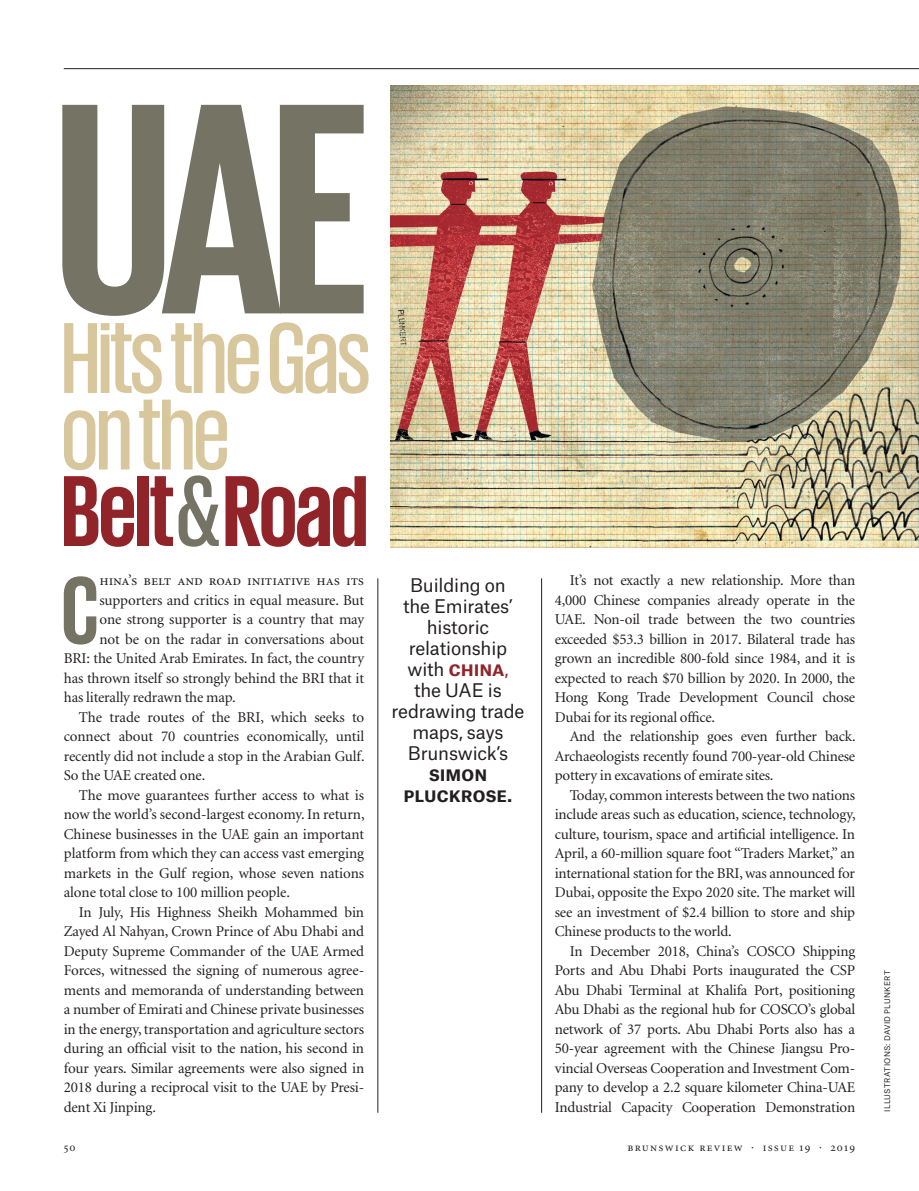
<style>
.page{position:relative;width:919px;height:1191px;background:#fff}
.page>*{position:absolute;margin:0;border:0;box-sizing:border-box;transform-origin:0 0}
.t1{font:700 307.5px "Giorgio Sans";color:#757363}
.t2{font:500 102.9px/76.5px "Giorgio Sans";letter-spacing:-.02em;color:#d8c79c}
.BR_Minion_Body_first{font:700 98.25px "Giorgio Sans";color:#757363}
.BR_Atlas_Grotesk_Pul{font:18px/21px "Atlas Grotesk";letter-spacing:-.01em;color:#231f20;text-align:center}
.BR_Minion_BodyText_J{font:15px/19.5px "Minion";letter-spacing:-.015em;color:#231f20;text-align:justify}
.BR_Minion_Body_first-2{font:15px "Minion";letter-spacing:-.01em;color:#231f20}
.BR_Minion_Body_first-3{font:15px "Minion Regular SC";letter-spacing:-.01em;color:#231f20}
.t3{font:12px "Minion Regular SC";letter-spacing:.105em;color:#231f20}
.BR_Atlas_Grotesk_GUT{font:7.5px "Atlas Grotesk";letter-spacing:.04em;color:#231f20}
.s1{font-weight:700;color:#912429}
.s2{color:#757363}
.s3{color:#912429}
.s4{font-weight:700}
</style>
<div class="page">
<hr style="left:64px;top:68px;width:854px;height:1px;background:#231f20">
<img style="left:391px;top:85px;width:527px;height:463px">
<hr style="left:541px;top:578px;width:1px;height:534px;background:#231f20">
<hr style="left:377px;top:578px;width:1px;height:534px;background:#231f20">
<p class="t1" style="left:55px;top:55px;width:317px">UAE</p>
<p class="t2" style="left:61px;top:317px;width:311px">Hits the Gas on the<br><span class="s1">Belt</span> <span class="s2">&amp;</span> <span class="s1">Road</span></p>
<p class="BR_Minion_Body_first" style="left:61px;top:561px;width:39px">C</p>
<p class="BR_Minion_Body_first-3" style="left:99px;top:573px;width:266px">hina’s belt and road initiative has its</p>
<p class="BR_Minion_Body_first-2" style="left:99px;top:592px;width:266px">supporters and critics in equal measure. But</p>
<p class="BR_Minion_Body_first-2" style="left:99px;top:612px;width:266px">one strong supporter is a country that may</p>
<p class="BR_Minion_Body_first-2" style="left:99px;top:631px;width:266px">not be on the radar in conversations about</p>
<p class="BR_Minion_Body_first-2" style="left:64px;top:651px;width:302px">BRI: the United Arab Emirates. In fact, the country</p>
<p class="BR_Minion_Body_first-2" style="left:64px;top:670px;width:302px">has thrown itself so strongly behind the BRI that it</p>
<p class="BR_Minion_Body_first-2" style="left:64px;top:690px;width:173px">has literally redrawn the map.</p>
<p class="BR_Minion_BodyText_J" style="left:64px;top:708px;width:302px;text-indent:15px">The trade routes of the BRI, which seeks to connect about 70 countries economically, until recently did not include a stop in the Arabian Gulf.<br>So the UAE created one.</p>
<p class="BR_Minion_BodyText_J" style="left:64px;top:786px;width:302px;text-indent:15px">The move guarantees further access to what is now the world’s second-largest economy. In return, Chinese businesses in the UAE gain an important platform from which they can access vast emerging markets in the Gulf region, whose seven nations alone total close to 100 million people.</p>
<p class="BR_Minion_BodyText_J" style="left:64px;top:903px;width:302px;text-indent:15px">In July, His Highness Sheikh Mohammed bin Zayed Al Nahyan, Crown Prince of Abu Dhabi and Deputy Supreme Commander of the UAE Armed Forces, witnessed the signing of numerous agree&shy;ments and memoranda of understanding between a number of Emirati and Chinese private businesses in the energy, transportation and agriculture sectors during an official visit to the nation, his second in four years. Similar agreements were also signed in 2018 during a reciprocal visit to the UAE by Presi&shy;dent Xi Jinping.</p>
<p class="BR_Atlas_Grotesk_Pul" style="left:391px;top:573px;width:134px">Building on<br>the Emirates’ historic relationship with <span class="s1">CHINA</span><span class="s3">,<br></span>the UAE is redrawing trade maps, says<br>Brunswick’s<br><span class="s4">SIMON<br>PLUCKROSE.</span></p>
<p class="BR_Minion_BodyText_J" style="left:554px;top:571px;width:302px;text-indent:15px">It’s not exactly a new relationship. More than 4,000 Chinese companies already operate in the UAE. Non-oil trade between the two countries exceeded $53.3 billion in 2017. Bilateral trade has grown an incredible 800-fold since 1984, and it is expected to reach $70 billion by 2020. In 2000, the Hong Kong Trade Development Council chose Dubai for its regional office.</p>
<p class="BR_Minion_BodyText_J" style="left:554px;top:727px;width:302px;text-indent:15px">And the relationship goes even further back.<br>Archaeologists recently found 700-year-old Chinese pottery in excavations of emirate sites.</p>
<p class="BR_Minion_BodyText_J" style="left:554px;top:786px;width:302px;text-indent:15px">Today, common interests between the two nations include areas such as education, science, technology, culture, tourism, space and artificial intelligence. In April, a 60-million square foot “Traders Market,” an international station for the BRI, was announced for Dubai, opposite the Expo 2020 site. The market will see an investment of $2.4 billion to store and ship Chinese products to the world.</p>
<p class="BR_Minion_BodyText_J" style="left:554px;top:942px;width:302px;text-indent:15px">In December 2018, China’s COSCO Shipping Ports and Abu Dhabi Ports inaugurated the CSP Abu Dhabi Terminal at Khalifa Port, positioning Abu Dhabi as the regional hub for COSCO’s global network of 37 ports. Abu Dhabi Ports also has a 50-year agreement with the Chinese Jiangsu Pro&shy;vincial Overseas Cooperation and Investment Com&shy;pany to develop a 2.2 square kilometer China-UAE Industrial Capacity Cooperation Demonstration</p>
<p class="t3" style="left:64px;top:1141px;width:13px">50</p>
<p class="t3" style="left:627px;top:1141px;width:229px">brunswick review · issue 19 · 2019</p>
<p class="BR_Atlas_Grotesk_GUT" style="left:881px;top:1111px;width:143px;rotate:-90deg">ILLUSTRATIONS: DAVID PLUNKERT</p>
</div>
